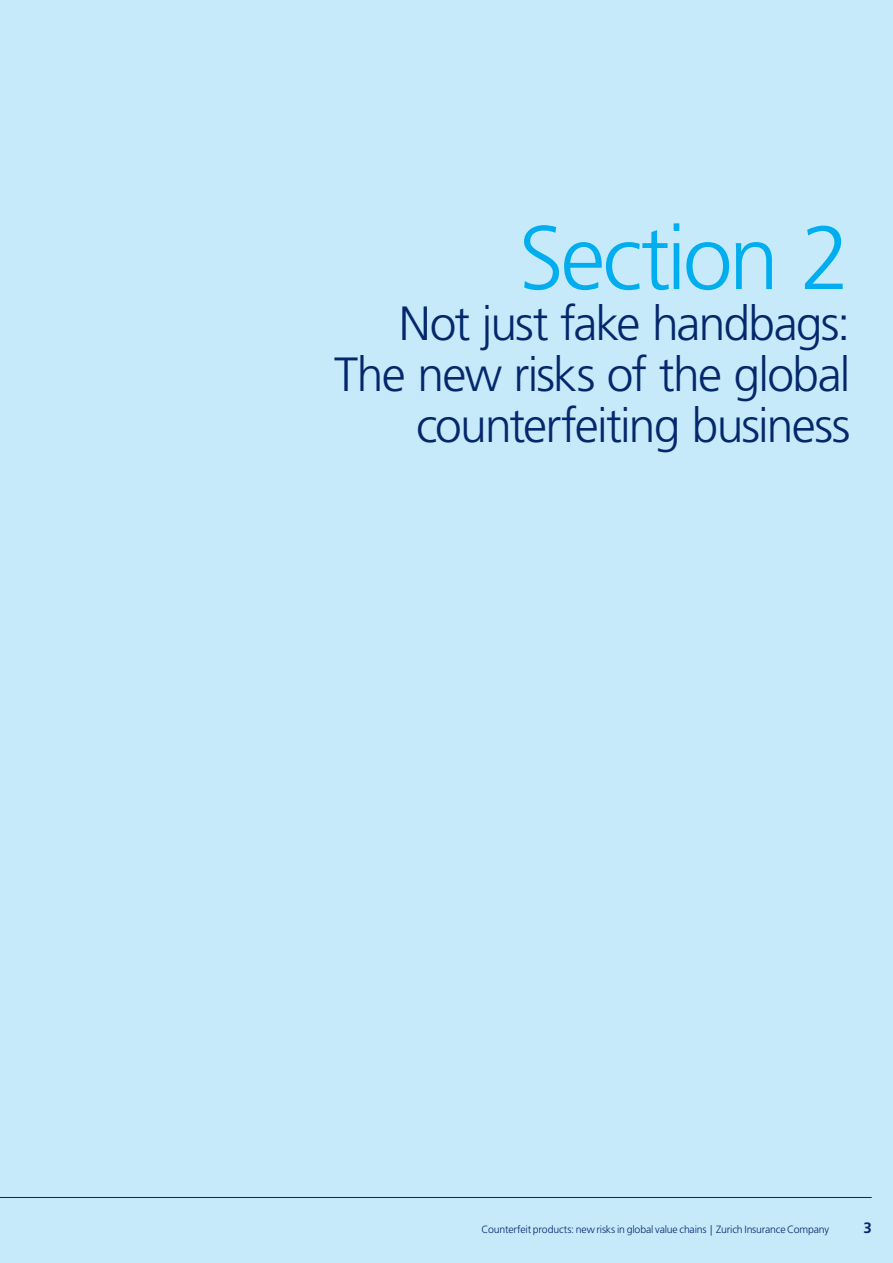
<style>
.page{position:relative;width:893px;height:1263px;background:#c6eafa}
.page>*{position:absolute;margin:0;border:0;box-sizing:border-box;transform-origin:0 0}
.t1{font:300 90px "Frutiger LT Std";letter-spacing:-.04em;color:#00aeef}
.t2{font:300 48px/51px "Frutiger LT Std";letter-spacing:-.035em;color:#04286b;text-align:right}
.t3{font:700 15px "Frutiger LT Std";color:#04286b}
.t4{font:300 10.5px "Frutiger LT Std";letter-spacing:-.015em;color:#04286b}
</style>
<div class="page">
<hr style="left:0;top:1197px;width:872px;height:1px;background:#04286b">
<h1 class="t1" style="left:519px;top:207px;width:333px">Section 2</h1>
<h2 class="t2" style="left:334px;top:299px;width:518px">Not just fake handbags:<br>The new risks of the global counterfeiting business</h2>
<p class="t4" style="left:482px;top:1224px;width:349px">Counterfeit products: new risks in global value chains | Zurich Insurance Company</p>
<h3 class="t3" style="left:863px;top:1219px;width:10px">3</h3>
</div>
